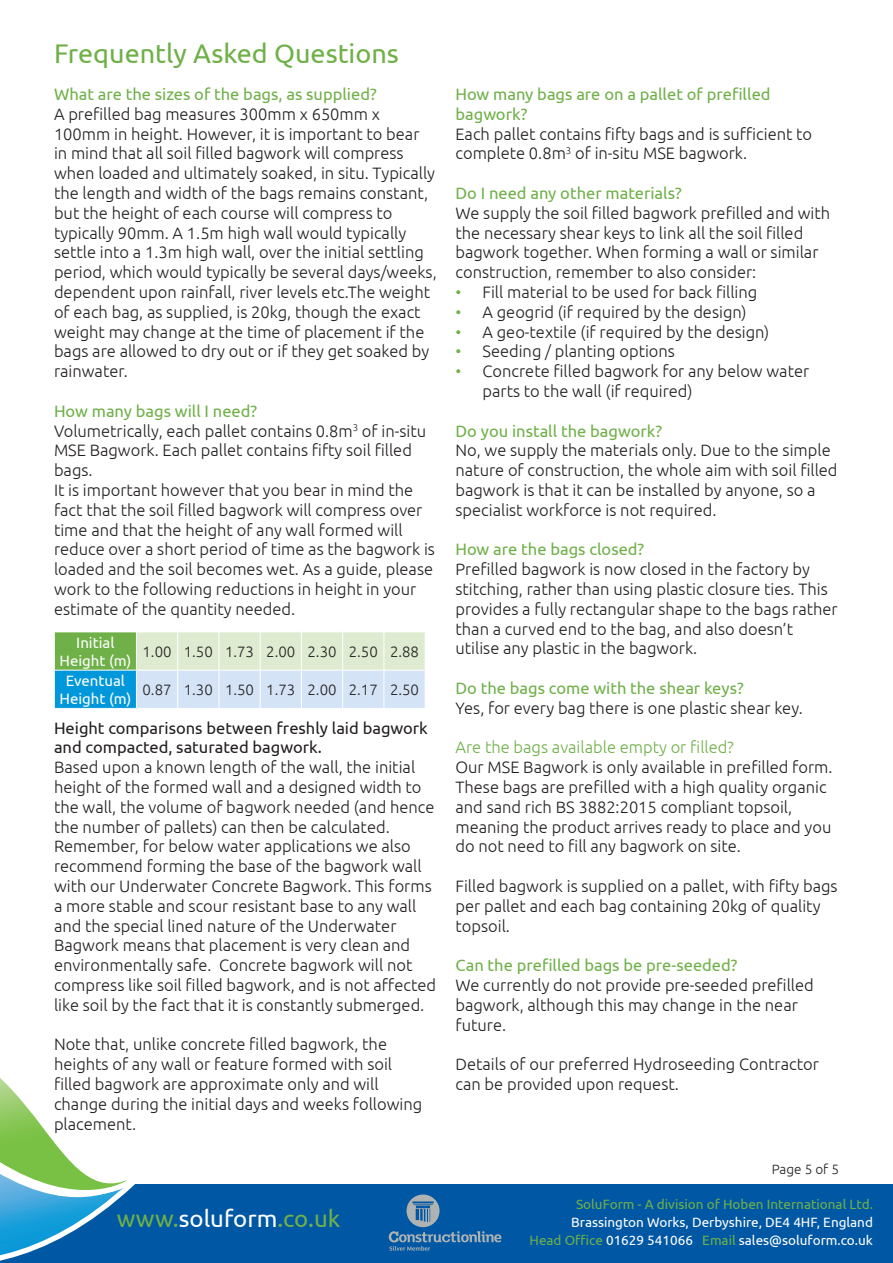
<style>
.page{position:relative;width:893px;height:1263px;background:#fff}
.page>*{position:absolute;margin:0;border:0;box-sizing:border-box;transform-origin:0 0}
.t1{font:27px "Ubuntu";color:#6fb048}
.t2{font:24px "Ubuntu";color:#6fb048}
.t3{font:300 16.5px/19.8px "Ubuntu";color:#231f20}
.t4{font:16.5px/19.8px "Ubuntu";color:#6fb048}
.t5{font:16.5px/19.8px "Ubuntu";color:#231f20}
.t6{font:300 16.5px "Ubuntu";color:#6fb048}
.t7{font:300 15px "Ubuntu";color:#231f20}
.t8{font:15px/18px "Ubuntu";color:#fff;text-align:center}
.t9{font:13.5px/18px "Ubuntu";color:#fff;text-align:right}
.t10{font:13.5px "Ubuntu";color:#6fb048}
.t11{font:300 13.5px "Ubuntu";color:#231f20}
.s1{font-weight:400;color:#6fb048}
.s2{color:#fff}
.s3{color:#6fb048}
</style>
<div class="page">
<div style="left:0;top:1184px;width:893px;height:79px;background:#0057a4"></div>
<svg style="left:0;top:1078px;width:135px;height:183px"></svg>
<div style="left:54px;top:632px;width:82px;height:38px;background:#6fb048"></div>
<div style="left:54px;top:670px;width:82px;height:38px;background:#0097db"></div>
<svg style="left:137px;top:632px;width:288px;height:76px;background:#d9e7e3"></svg>
<hr style="left:54px;top:632px;width:1px;height:38px;background:#fff">
<hr style="left:177px;top:632px;width:1px;height:38px;background:#fff">
<hr style="left:219px;top:632px;width:1px;height:38px;background:#fff">
<hr style="left:260px;top:632px;width:1px;height:38px;background:#fff">
<hr style="left:301px;top:632px;width:1px;height:38px;background:#fff">
<hr style="left:342px;top:632px;width:1px;height:38px;background:#fff">
<hr style="left:384px;top:632px;width:1px;height:38px;background:#fff">
<hr style="left:54px;top:670px;width:82px;height:1px;background:#fff">
<hr style="left:54px;top:670px;width:1px;height:38px;background:#fff">
<hr style="left:136px;top:670px;width:42px;height:1px;background:#fff">
<hr style="left:178px;top:670px;width:41px;height:1px;background:#fff">
<hr style="left:177px;top:670px;width:1px;height:38px;background:#fff">
<hr style="left:219px;top:670px;width:41px;height:1px;background:#fff">
<hr style="left:219px;top:670px;width:1px;height:38px;background:#fff">
<hr style="left:260px;top:670px;width:41px;height:1px;background:#fff">
<hr style="left:260px;top:670px;width:1px;height:38px;background:#fff">
<hr style="left:301px;top:670px;width:42px;height:1px;background:#fff">
<hr style="left:301px;top:670px;width:1px;height:38px;background:#fff">
<hr style="left:343px;top:670px;width:41px;height:1px;background:#fff">
<hr style="left:342px;top:670px;width:1px;height:38px;background:#fff">
<hr style="left:384px;top:670px;width:42px;height:1px;background:#fff">
<hr style="left:384px;top:670px;width:1px;height:38px;background:#fff">
<svg style="left:389px;top:1194px;width:112px;height:57px"></svg>
<h1 class="t1" style="left:54px;top:37px;width:346px">Frequently Asked Questions</h1>
<p class="t4" style="left:54px;top:84px;width:324px">What are the sizes of the bags, as supplied?</p>
<p class="t3" style="left:54px;top:104px;width:384px">A prefilled bag measures 300mm x 650mm x 100mm in height. However, it is important to bear in mind that all soil filled bagwork will compress when loaded and ultimately soaked, in situ. Typically the length and width of the bags remains constant, but the height of each course will compress to typically 90mm. A 1.5m high wall would typically settle into a 1.3m high wall, over the initial settling period, which would typically be several days/weeks, dependent upon rainfall, river levels etc.The weight of each bag, as supplied, is 20kg, though the exact weight may change at the time of placement if the bags are allowed to dry out or if they get soaked by rainwater.</p>
<p class="t3" style="left:54px;top:401px;width:383px"><span class="s1">How many bags will I need?<br></span>Volumetrically, each pallet contains 0.8m<sup>3</sup> of in-situ MSE Bagwork. Each pallet contains fifty soil filled bags.<br>It is important however that you bear in mind the fact that the soil filled bagwork will compress over time and that the height of any wall formed will reduce over a short period of time as the bagwork is loaded and the soil becomes wet. As a guide, please work to the following reductions in height in your estimate of the quantity needed.</p>
<p class="t8" style="left:60px;top:633px;width:73px">Initial<br>Height (m)</p>
<p class="t7" style="left:143px;top:642px;width:278px">1.00 1.50 1.73 2.00 2.30 2.50 2.88</p>
<p class="t8" style="left:60px;top:671px;width:73px">Eventual<br>Height (m)</p>
<p class="t7" style="left:143px;top:681px;width:278px">0.87 1.30 1.50 1.73 2.00 2.17 2.50</p>
<p class="t5" style="left:54px;top:717px;width:375px">Height comparisons between freshly laid bagwork and compacted, saturated bagwork.</p>
<p class="t3" style="left:54px;top:757px;width:384px">Based upon a known length of the wall, the initial height of the formed wall and a designed width to the wall, the volume of bagwork needed (and hence the number of pallets) can then be calculated.<br>Remember, for below water applications we also recommend forming the base of the bagwork wall with our Underwater Concrete Bagwork. This forms a more stable and scour resistant base to any wall and the special lined nature of the Underwater Bagwork means that placement is very clean and environmentally safe. Concrete bagwork will not compress like soil filled bagwork, and is not affected like soil by the fact that it is constantly submerged.</p>
<p class="t3" style="left:54px;top:1034px;width:370px">Note that, unlike concrete filled bagwork, the heights of any wall or feature formed with soil filled bagwork are approximate only and will change during the initial days and weeks following placement.</p>
<h2 class="t2" style="left:117px;top:1204px;width:225px">www.<span class="s2">soluform</span>.co.uk</h2>
<p class="t4" style="left:455px;top:84px;width:317px">How many bags are on a pallet of prefilled bagwork?</p>
<p class="t3" style="left:455px;top:123px;width:358px">Each pallet contains fifty bags and is sufficient to complete 0.8m<sup>3</sup> of in-situ MSE bagwork.</p>
<p class="t4" style="left:455px;top:183px;width:228px">Do I need any other materials?</p>
<p class="t3" style="left:455px;top:203px;width:376px">We supply the soil filled bagwork prefilled and with the necessary shear keys to link all the soil filled bagwork together. When forming a wall or similar construction, remember to also consider:</p>
<p class="t3" style="left:455px;top:282px;width:303px"><span class="s3">•</span> Fill material to be used for back filling</p>
<p class="t3" style="left:455px;top:302px;width:293px"><span class="s3">•</span> A geogrid (if required by the design)</p>
<p class="t3" style="left:455px;top:321px;width:315px"><span class="s3">•</span> A geo-textile (if required by the design)</p>
<p class="t3" style="left:455px;top:341px;width:221px"><span class="s3">•</span> Seeding / planting options</p>
<p class="t3" style="left:482px;top:361px;width:328px;text-indent:-27px"><span class="s3">•</span> Concrete filled bagwork for any below water parts to the wall (if required)</p>
<p class="t4" style="left:455px;top:420px;width:208px">Do you install the bagwork?</p>
<p class="t3" style="left:455px;top:440px;width:384px">No, we supply the materials only. Due to the simple nature of construction, the whole aim with soil filled bagwork is that it can be installed by anyone, so a specialist workforce is not required.</p>
<p class="t4" style="left:455px;top:539px;width:190px">How are the bags closed?</p>
<p class="t3" style="left:455px;top:559px;width:384px">Prefilled bagwork is now closed in the factory by stitching, rather than using plastic closure ties. This provides a fully rectangular shape to the bags rather than a curved end to the bag, and also doesn’t utilise any plastic in the bagwork.</p>
<p class="t4" style="left:455px;top:678px;width:290px">Do the bags come with the shear keys?</p>
<p class="t3" style="left:455px;top:698px;width:349px">Yes, for every bag there is one plastic shear key.</p>
<p class="t6" style="left:455px;top:738px;width:280px">Are the bags available empty or filled?</p>
<p class="t3" style="left:455px;top:757px;width:379px">Our MSE Bagwork is only available in prefilled form.<br>These bags are prefilled with a high quality organic and sand rich BS 3882:2015 compliant topsoil, meaning the product arrives ready to place and you do not need to fill any bagwork on site.</p>
<p class="t3" style="left:455px;top:876px;width:384px">Filled bagwork is supplied on a pallet, with fifty bags per pallet and each bag containing 20kg of quality topsoil.</p>
<p class="t4" style="left:455px;top:955px;width:284px">Can the prefilled bags be pre-seeded?</p>
<p class="t3" style="left:455px;top:975px;width:360px">We currently do not provide pre-seeded prefilled bagwork, although this may change in the near future.</p>
<p class="t3" style="left:455px;top:1054px;width:365px">Details of our preferred Hydroseeding Contractor can be provided upon request.</p>
<p class="t11" style="left:772px;top:1161px;width:69px">Page 5 of 5</p>
<p class="t10" style="left:576px;top:1196px;width:298px">SoluForm - A division of Hoben International Ltd.</p>
<p class="t9" style="left:529px;top:1212px;width:345px">Brassington Works, Derbyshire, DE4 4HF, England<br><span class="s3">Head Office</span> 01629 541066 <span class="s3">Email</span> sales@soluform.co.uk</p>
</div>
